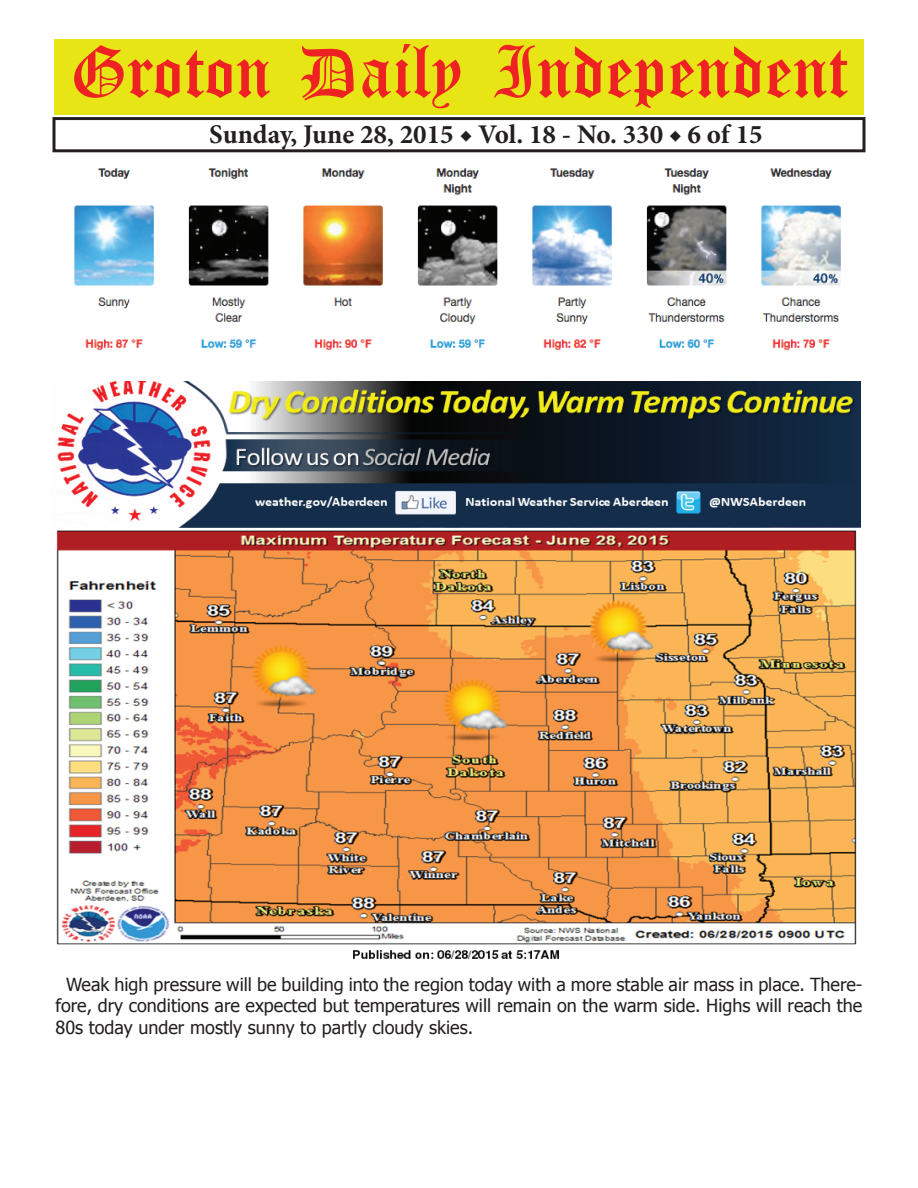
<style>
.page{position:relative;width:918px;height:1188px;background:#fff}
.page>*{position:absolute;margin:0;border:0;box-sizing:border-box;transform-origin:0 0}
.t1{font:54px "Old English Five";color:#ee2123}
.t2{font:700 27px "Minion Pro";color:#231f20}
.t3{font:18px/21.6px "Tahoma";color:#231f20;text-align:justify}
</style>
<div class="page">
<div style="left:52px;top:117px;width:814px;height:35px;border:3px solid #231f20"></div>
<div style="left:54px;top:40px;width:810px;height:75px;background:#e7e515"></div>
<img style="left:74px;top:168px;width:767px;height:183px">
<img style="left:56px;top:381px;width:804px;height:578px">
<h1 class="t1" style="left:70px;top:47px;width:779px">Groton Daily Independent</h1>
<h2 class="t2" style="left:209px;top:116px;width:555px">Sunday, June 28, 2015 ◆ Vol. 18 - No. 330 ◆ 6 of 15</h2>
<p class="t3" style="left:56px;top:972px;width:808px;text-indent:10px">Weak high pressure will be building into the region today with a more stable air mass in place. There&shy;fore, dry conditions are expected but temperatures will remain on the warm side. Highs will reach the 80s today under mostly sunny to partly cloudy skies.</p>
</div>
